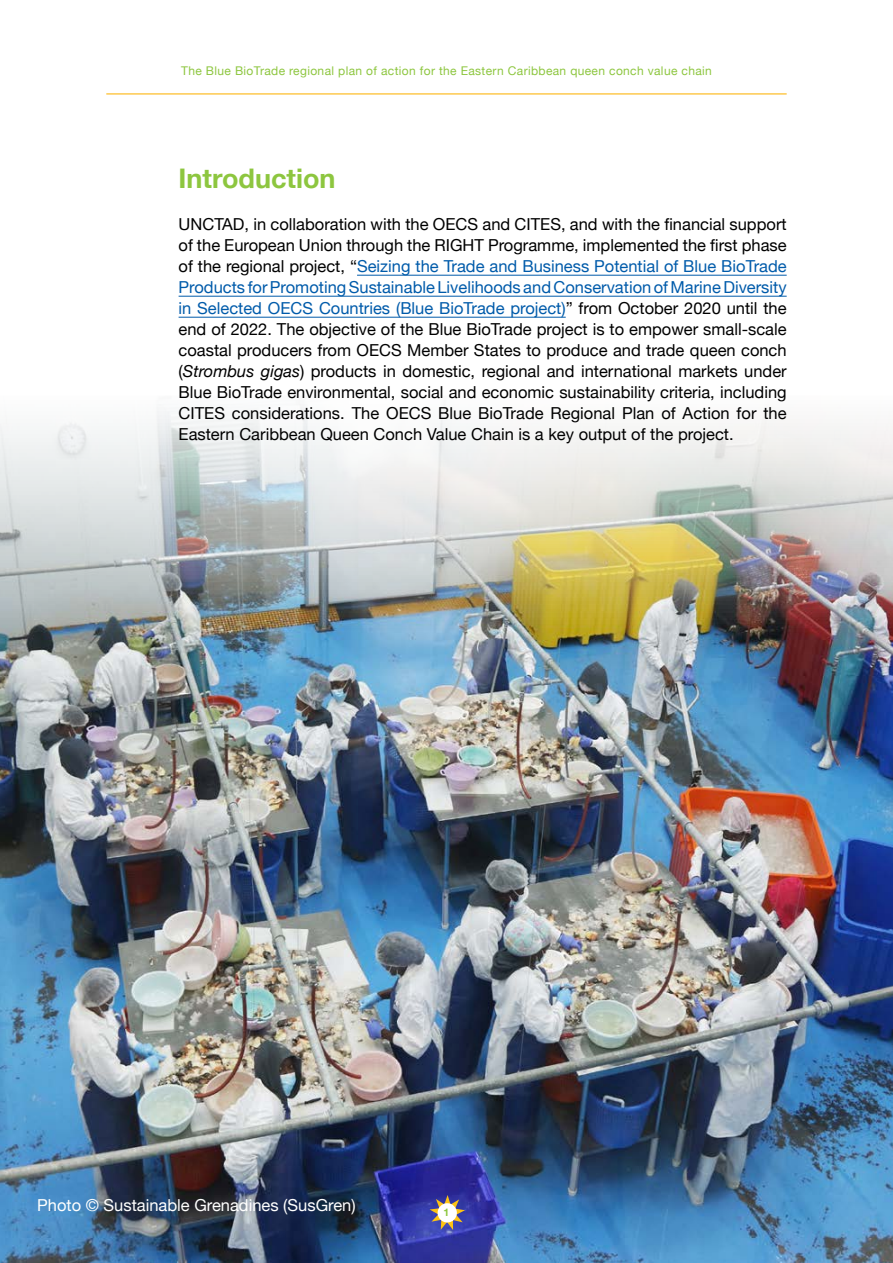
<style>
.page{position:relative;width:893px;height:1263px;background:#fff}
.page>*{position:absolute;margin:0;border:0;box-sizing:border-box;transform-origin:0 0}
.t1{font:700 27px "Helvetica Neue";color:#8dc63f}
.t2{font:16.5px/21px "Helvetica Neue";color:#000;text-align:justify}
.t3{font:16.5px "Helvetica Neue";color:#fff}
.t4{font:12px "Helvetica Neue";letter-spacing:.03em;color:#8dc63f}
.t5{font:700 10.5px "Helvetica Neue";color:#8dc63f}
.s1{color:#005baa}
.s2{font-style:italic}
</style>
<div class="page">
<img style="left:0;top:404px;width:893px;height:859px">
<hr style="left:357px;top:275px;width:430px;height:1px;background:#005baa">
<hr style="left:179px;top:296px;width:608px;height:1px;background:#005baa">
<hr style="left:179px;top:317px;width:387px;height:1px;background:#005baa">
<svg style="left:430px;top:1195px;width:35px;height:35px"></svg>
<div style="left:438px;top:1203px;width:19px;height:19px;background:#fff;border-radius:50%"></div>
<hr style="left:106px;top:93px;width:681px;height:1px;background:#fdb714">
<p class="t4" style="left:181px;top:62px;width:532px">The Blue BioTrade regional plan of action for the Eastern Caribbean queen conch value chain</p>
<h1 class="t1" style="left:179px;top:157px;width:158px">Introduction</h1>
<p class="t2" style="left:179px;top:215px;width:610px">UNCTAD, in collaboration with the OECS and CITES, and with the financial support of the European Union through the RIGHT Programme, implemented the first phase of the regional project, “<span class="s1">Seizing the Trade and Business Potential of Blue BioTrade Products for Promoting Sustainable Livelihoods and Conservation of Marine Diversity in Selected OECS Countries (Blue BioTrade project)</span>” from October 2020 until the end of 2022. The objective of the Blue BioTrade project is to empower small-scale coastal producers from OECS Member States to produce and trade queen conch (<span class="s2">Strombus gigas</span>) products in domestic, regional and international markets under Blue BioTrade environmental, social and economic sustainability criteria, including CITES considerations. The OECS Blue BioTrade Regional Plan of Action for the Eastern Caribbean Queen Conch Value Chain is a key output of the project.</p>
<p class="t3" style="left:37px;top:1193px;width:320px">Photo © Sustainable Grenadines (SusGren)</p>
<p class="t5" style="left:444px;top:1204px;width:7px">1</p>
</div>
